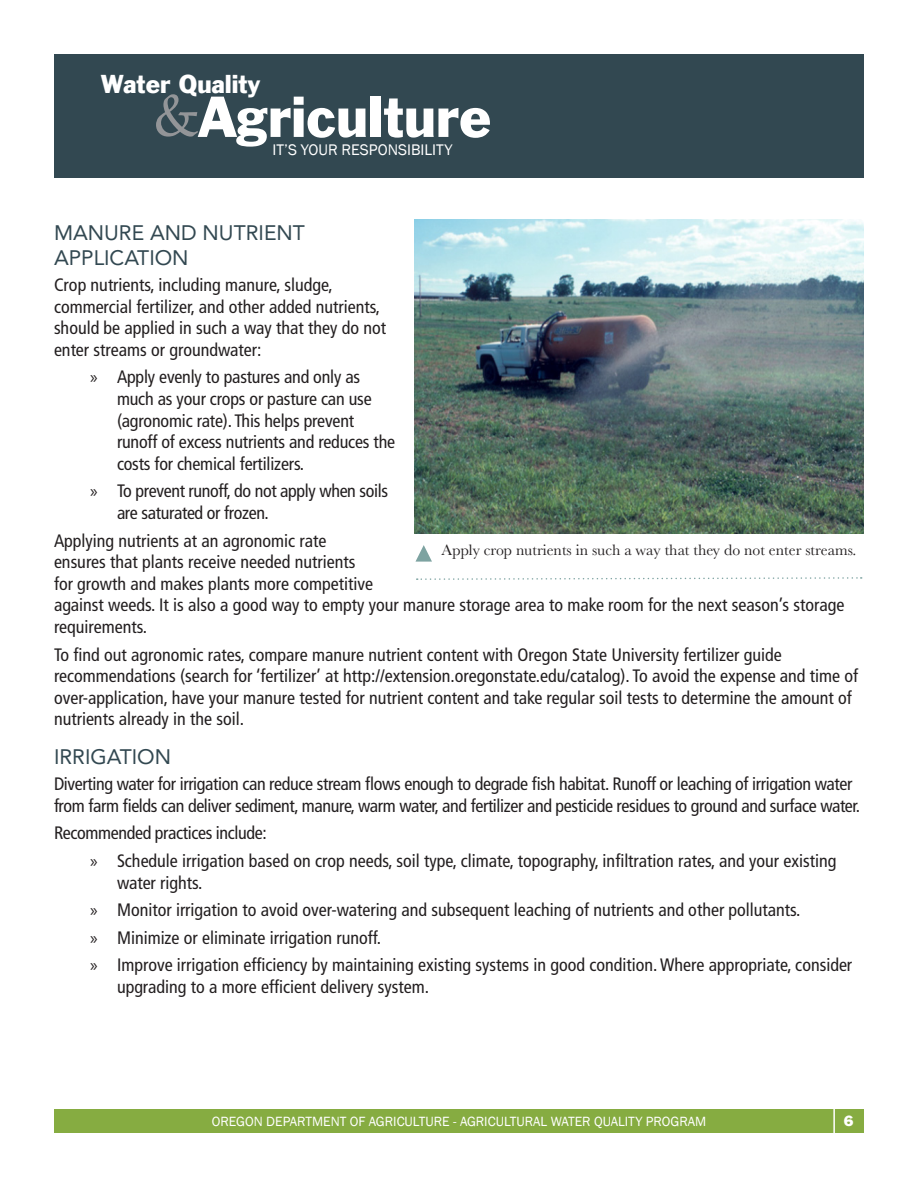
<style>
.page{position:relative;width:918px;height:1188px;background:#fff}
.page>*{position:absolute;margin:0;border:0;box-sizing:border-box;transform-origin:0 0}
.t1{font:59.25px "Book Antiqua";color:#939598}
.t2{font:52.95px "Franklin Gothic";color:#fff}
.t3{font:23.7px "Franklin Gothic";color:#fff}
.t4{font:21px/25.2px "Avenir";color:#324851}
.t5{font:condensed 18px/21.6px "Frutiger LT Std";color:#231f20}
.t6{font:condensed 18px/21.6px "Frutiger LT Std";letter-spacing:-.02em;color:#231f20}
.t7{font:15.75px "Baskerville";color:#231f20}
.t8{font:15.75px "Franklin Gothic";color:#fff}
.t9{font:13.8px "Franklin Gothic";color:#fff}
.t10{font:13.8px "Franklin Gothic";color:#fff}
.s1{font-family:"Myriad Pro";font-stretch:normal}
</style>
<div class="page">
<div style="left:54px;top:1110px;width:810px;height:23px;background:#86ac41"></div>
<img style="left:414px;top:220px;width:450px;height:313px">
<svg style="left:416px;top:545px;width:16px;height:17px"></svg>
<svg style="left:417px;top:577px;width:445px;height:3px"></svg>
<div style="left:54px;top:54px;width:810px;height:124px;background:#324851"></div>
<hr style="left:833px;top:1105px;width:2px;height:29px;background:#fff">
<h3 class="t3" style="left:101px;top:69px;width:161px">Water Quality</h3>
<h2 class="t2" style="left:199px;top:82px;width:293px">Agriculture</h2>
<h1 class="t1" style="left:153px;top:79px;width:48px">&amp;</h1>
<p class="t8" style="left:273px;top:140px;width:182px">IT’S YOUR RESPONSIBILITY</p>
<p class="t4" style="left:54px;top:219px;width:252px">MANURE AND NUTRIENT<br>APPLICATION</p>
<p class="t5" style="left:54px;top:274px;width:334px">Crop nutrients, including manure, sludge, commercial fertilizer, and other added nutrients, should be applied in such a way that they do not enter streams or groundwater:</p>
<p class="t5" style="left:117px;top:366px;width:280px;text-indent:-27px"><span class="s1">»</span> Apply evenly to pastures and only as much as your crops or pasture can use (agronomic rate). This helps prevent runoff of excess nutrients and reduces the costs for chemical fertilizers.</p>
<p class="t6" style="left:117px;top:480px;width:273px;text-indent:-27px"><span class="s1">»</span> To prevent runoff, do not apply when soils are saturated or frozen.</p>
<p class="t5" style="left:54px;top:530px;width:792px">Applying nutrients at an agronomic rate<br>ensures that plants receive needed nutrients<br>for growth and makes plants more competitive<br>against weeds. It is also a good way to empty your manure storage area to make room for the next season’s storage requirements.</p>
<p class="t5" style="left:54px;top:644px;width:806px">To find out agronomic rates, compare manure nutrient content with Oregon State University fertilizer guide recommendations (search for ‘fertilizer’ at http://extension.oregonstate.edu/catalog). To avoid the expense and time of over-application, have your manure tested for nutrient content and take regular soil tests to determine the amount of nutrients already in the soil.</p>
<p class="t4" style="left:54px;top:744px;width:119px">IRRIGATION</p>
<p class="t6" style="left:54px;top:773px;width:808px">Diverting water for irrigation can reduce stream flows enough to degrade fish habitat. Runoff or leaching of irrigation water from farm fields can deliver sediment, manure, warm water, and fertilizer and pesticide residues to ground and surface water.</p>
<p class="t5" style="left:90px;top:819px;width:748px;line-height:27.6px;text-indent:-36px">Recommended practices include:<br><span class="s1">»</span> Schedule irrigation based on crop needs, soil type, climate, topography, infiltration rates, and your existing</p>
<p class="t5" style="left:90px;top:869px;width:764px;line-height:27.6px;text-indent:27px">water rights.<br><span class="s1">»</span> Monitor irrigation to avoid over-watering and subsequent leaching of nutrients and other pollutants.<br><span class="s1">»</span> Minimize or eliminate irrigation runoff.<br><span class="s1">»</span> Improve irrigation efficiency by maintaining existing systems in good condition. Where appropriate, consider</p>
<p class="t5" style="left:117px;top:976px;width:314px">upgrading to a more efficient delivery system.</p>
<p class="t7" style="left:442px;top:540px;width:417px">Apply crop nutrients in such a way that they do not enter streams.</p>
<p class="t9" style="left:212px;top:1113px;width:496px">OREGON DEPARTMENT OF AGRICULTURE - AGRICULTURAL WATER QUALITY PROGRAM</p>
<p class="t10" style="left:844px;top:1112px;width:11px">6</p>
</div>
